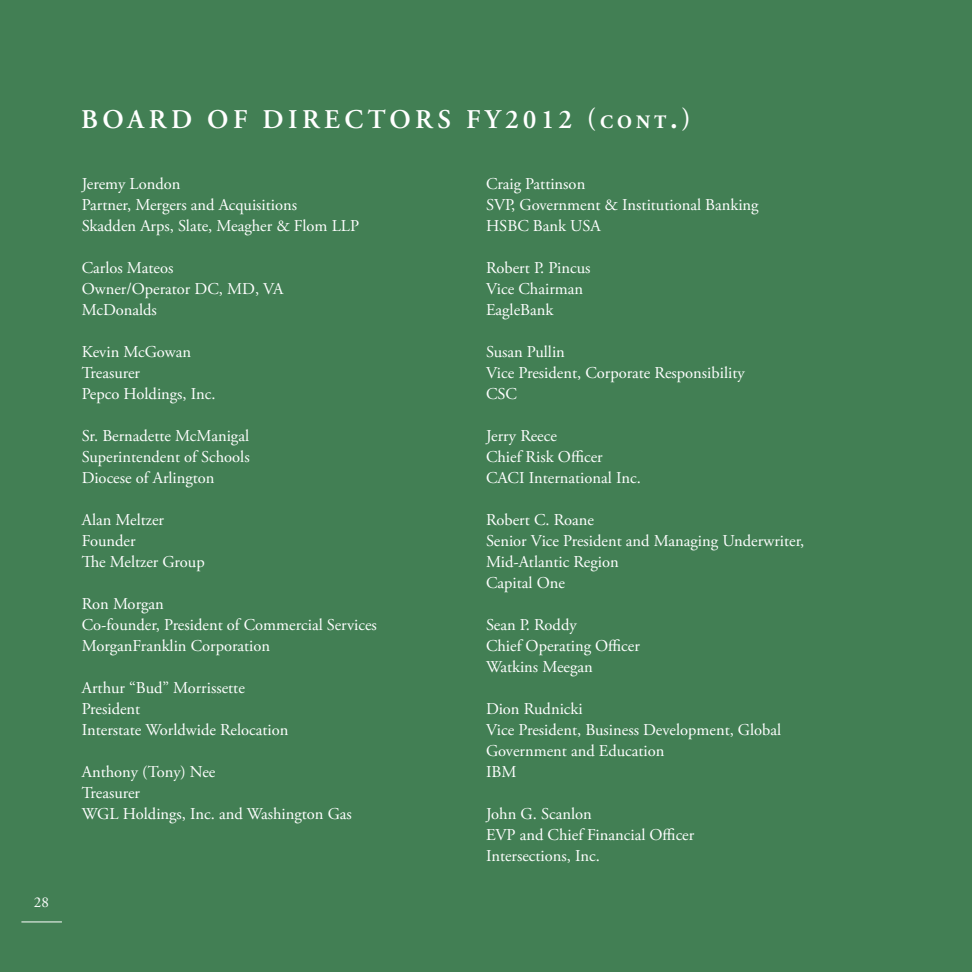
<style>
.page{position:relative;width:972px;height:972px;background:#427f54}
.page>*{position:absolute;margin:0;border:0;box-sizing:border-box;transform-origin:0 0}
.headline_white{font:600 27px "Adobe Garamond Pro";letter-spacing:.165em;color:#fff}
.body_text_white{font:16.5px/21px "Adobe Garamond Pro";color:#fff}
.t1{font:15px "Adobe Garamond Pro";color:#fff}
.s1{font-weight:700;font-size:18.9px}
.s2{font-weight:700}
</style>
<div class="page">
<hr style="left:21px;top:922px;width:41px;height:1px;background:#fff">
<p class="t1" style="left:34px;top:893px;width:16px">28</p>
<p class="headline_white" style="left:81px;top:104px;width:611px">BOARD OF DIRECTORS FY2012 (<span class="s1">CONT</span><span class="s2">.</span>)</p>
<p class="body_text_white" style="left:82px;top:174px;width:100px">Jeremy London</p>
<p class="body_text_white" style="left:82px;top:195px;width:217px">Partner, Mergers and Acquisitions</p>
<p class="body_text_white" style="left:82px;top:216px;width:279px">Skadden Arps, Slate, Meagher &amp; Flom LLP</p>
<p class="body_text_white" style="left:82px;top:258px;width:93px">Carlos Mateos</p>
<p class="body_text_white" style="left:82px;top:279px;width:203px">Owner/Operator DC, MD, VA</p>
<p class="body_text_white" style="left:82px;top:300px;width:77px">McDonalds</p>
<p class="body_text_white" style="left:82px;top:342px;width:111px">Kevin McGowan</p>
<p class="body_text_white" style="left:82px;top:363px;width:60px">Treasurer</p>
<p class="body_text_white" style="left:82px;top:384px;width:135px">Pepco Holdings, Inc.</p>
<p class="body_text_white" style="left:82px;top:426px;width:169px">Sr. Bernadette McManigal</p>
<p class="body_text_white" style="left:82px;top:447px;width:169px">Superintendent of Schools</p>
<p class="body_text_white" style="left:82px;top:468px;width:134px">Diocese of Arlington</p>
<p class="body_text_white" style="left:82px;top:510px;width:84px">Alan Meltzer</p>
<p class="body_text_white" style="left:82px;top:531px;width:55px">Founder</p>
<p class="body_text_white" style="left:82px;top:552px;width:124px">The Meltzer Group</p>
<p class="body_text_white" style="left:82px;top:594px;width:84px">Ron Morgan</p>
<p class="body_text_white" style="left:82px;top:615px;width:297px">Co-founder, President of Commercial Services</p>
<p class="body_text_white" style="left:82px;top:636px;width:190px">MorganFranklin Corporation</p>
<p class="body_text_white" style="left:82px;top:678px;width:165px">Arthur “Bud” Morrissette</p>
<p class="body_text_white" style="left:82px;top:699px;width:60px">President</p>
<p class="body_text_white" style="left:82px;top:720px;width:208px">Interstate Worldwide Relocation</p>
<p class="body_text_white" style="left:82px;top:762px;width:135px">Anthony (Tony) Nee</p>
<p class="body_text_white" style="left:82px;top:783px;width:60px">Treasurer</p>
<p class="body_text_white" style="left:82px;top:804px;width:272px">WGL Holdings, Inc. and Washington Gas</p>
<p class="body_text_white" style="left:486px;top:174px;width:101px">Craig Pattinson</p>
<p class="body_text_white" style="left:486px;top:195px;width:274px">SVP, Government &amp; Institutional Banking</p>
<p class="body_text_white" style="left:486px;top:216px;width:116px">HSBC Bank USA</p>
<p class="body_text_white" style="left:486px;top:258px;width:106px">Robert P. Pincus</p>
<p class="body_text_white" style="left:486px;top:279px;width:99px">Vice Chairman</p>
<p class="body_text_white" style="left:486px;top:300px;width:69px">EagleBank</p>
<p class="body_text_white" style="left:486px;top:342px;width:80px">Susan Pullin</p>
<p class="body_text_white" style="left:486px;top:363px;width:260px">Vice President, Corporate Responsibility</p>
<p class="body_text_white" style="left:486px;top:384px;width:33px">CSC</p>
<p class="body_text_white" style="left:486px;top:426px;width:72px">Jerry Reece</p>
<p class="body_text_white" style="left:486px;top:447px;width:118px">Chief Risk Officer</p>
<p class="body_text_white" style="left:486px;top:468px;width:156px">CACI International Inc.</p>
<p class="body_text_white" style="left:486px;top:510px;width:110px">Robert C. Roane</p>
<p class="body_text_white" style="left:486px;top:531px;width:320px">Senior Vice President and Managing Underwriter,<br>Mid-Atlantic Region</p>
<p class="body_text_white" style="left:486px;top:573px;width:80px">Capital One</p>
<p class="body_text_white" style="left:486px;top:615px;width:92px">Sean P. Roddy</p>
<p class="body_text_white" style="left:486px;top:636px;width:155px">Chief Operating Officer</p>
<p class="body_text_white" style="left:486px;top:657px;width:108px">Watkins Meegan</p>
<p class="body_text_white" style="left:486px;top:699px;width:98px">Dion Rudnicki</p>
<p class="body_text_white" style="left:486px;top:720px;width:297px">Vice President, Business Development, Global<br>Government and Education</p>
<p class="body_text_white" style="left:486px;top:762px;width:32px">IBM</p>
<p class="body_text_white" style="left:486px;top:804px;width:107px">John G. Scanlon</p>
<p class="body_text_white" style="left:486px;top:825px;width:210px">EVP and Chief Financial Officer</p>
<p class="body_text_white" style="left:486px;top:846px;width:115px">Intersections, Inc.</p>
</div>
